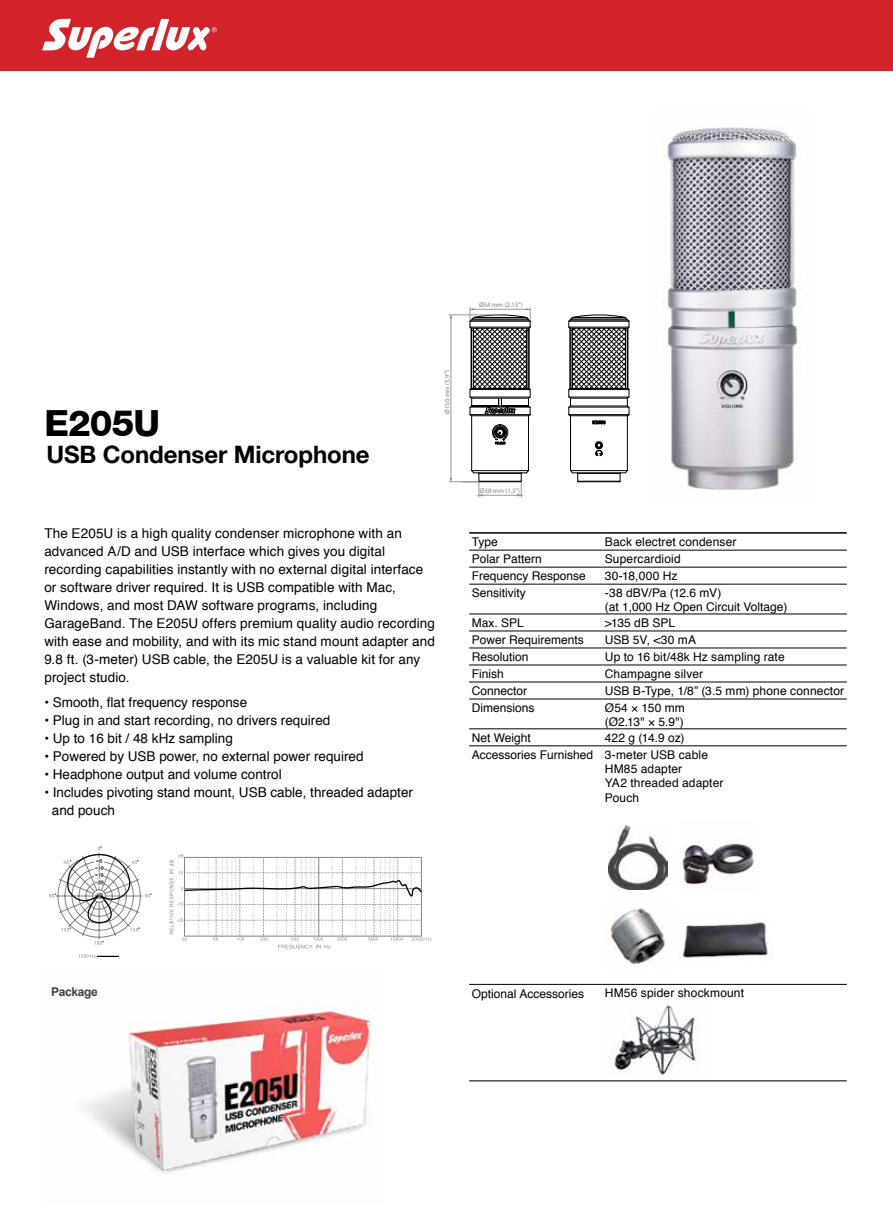
<style>
.page{position:relative;width:893px;height:1212px;background:#fff}
.page>*{position:absolute;margin:0;border:0;box-sizing:border-box;transform-origin:0 0}
.t1{font:800 36px "Helvetica 85";letter-spacing:-.025em;color:#000}
.t2{font:700 24px "Helvetica Neue";letter-spacing:-.005em;color:#000}
.t3{font:13.5px/18px "Helvetica";letter-spacing:.005em;color:#000}
.t4{font:12px/14.4px "Helvetica";color:#000}
.t5{font:700 12px "Arial";letter-spacing:-.025em;color:#414042}
.t6{font:6.75px "Myriad Pro";color:#808285}
</style>
<div class="page">
<img style="left:85px;top:1003px;width:285px;height:171px">
<div style="left:0;top:0;width:893px;height:71px;background:#d2232a"></div>
<hr style="left:602px;top:550px;width:245px;height:1px;background:#000">
<hr style="left:469px;top:567px;width:133px;height:1px;background:#000">
<hr style="left:602px;top:567px;width:245px;height:1px;background:#000">
<hr style="left:469px;top:584px;width:133px;height:1px;background:#000">
<hr style="left:602px;top:584px;width:245px;height:1px;background:#000">
<hr style="left:469px;top:614px;width:133px;height:1px;background:#000">
<hr style="left:602px;top:614px;width:245px;height:1px;background:#000">
<hr style="left:469px;top:631px;width:133px;height:1px;background:#000">
<hr style="left:602px;top:631px;width:245px;height:1px;background:#000">
<hr style="left:469px;top:648px;width:133px;height:1px;background:#000">
<hr style="left:602px;top:648px;width:245px;height:1px;background:#000">
<hr style="left:469px;top:665px;width:133px;height:1px;background:#000">
<hr style="left:602px;top:665px;width:245px;height:1px;background:#000">
<hr style="left:469px;top:682px;width:133px;height:1px;background:#000">
<hr style="left:602px;top:682px;width:245px;height:1px;background:#000">
<hr style="left:469px;top:699px;width:133px;height:1px;background:#000">
<hr style="left:602px;top:699px;width:245px;height:1px;background:#000">
<hr style="left:469px;top:728px;width:133px;height:1px;background:#000">
<hr style="left:602px;top:728px;width:245px;height:1px;background:#000">
<hr style="left:469px;top:745px;width:133px;height:1px;background:#000">
<hr style="left:602px;top:745px;width:245px;height:1px;background:#000">
<hr style="left:469px;top:984px;width:133px;height:1px;background:#000">
<hr style="left:602px;top:984px;width:245px;height:1px;background:#000">
<hr style="left:469px;top:1080px;width:133px;height:1px;background:#000">
<hr style="left:602px;top:1080px;width:245px;height:1px;background:#000">
<hr style="left:469px;top:550px;width:133px;height:1px;background:#000">
<hr style="left:469px;top:532px;width:133px;height:2px;background:#000">
<hr style="left:602px;top:532px;width:245px;height:2px;background:#000">
<img style="left:679px;top:843px;width:75px;height:44px">
<img style="left:679px;top:918px;width:94px;height:43px">
<img style="left:609px;top:825px;width:58px;height:65px">
<img style="left:610px;top:902px;width:56px;height:63px">
<img style="left:613px;top:1005px;width:86px;height:70px">
<svg style="left:79px;top:954px;width:40px;height:4px"></svg>
<svg style="left:49px;top:846px;width:103px;height:99px"></svg>
<svg style="left:170px;top:854px;width:261px;height:95px"></svg>
<hr style="left:479px;top:481px;width:42px;height:1px;background:#000">
<hr style="left:473px;top:473px;width:54px;height:1px;background:#000">
<hr style="left:472px;top:470px;width:56px;height:1px;background:#000">
<hr style="left:471px;top:416px;width:1px;height:55px;background:#000">
<hr style="left:528px;top:416px;width:1px;height:55px;background:#000">
<svg style="left:492px;top:424px;width:17px;height:21px"></svg>
<hr style="left:482px;top:495px;width:36px;height:1px;background:#989898">
<svg style="left:517px;top:470px;width:12px;height:27px"></svg>
<svg style="left:462px;top:470px;width:21px;height:27px"></svg>
<hr style="left:449px;top:481px;width:30px;height:1px;background:#989898">
<hr style="left:449px;top:315px;width:50px;height:1px;background:#989898">
<hr style="left:451px;top:318px;width:1px;height:160px;background:#989898">
<svg style="left:469px;top:307px;width:62px;height:109px"></svg>
<hr style="left:578px;top:481px;width:42px;height:1px;background:#000">
<hr style="left:572px;top:473px;width:54px;height:1px;background:#000">
<hr style="left:570px;top:470px;width:57px;height:1px;background:#000">
<hr style="left:570px;top:416px;width:1px;height:55px;background:#000">
<hr style="left:627px;top:416px;width:1px;height:55px;background:#000">
<svg style="left:570px;top:470px;width:9px;height:12px"></svg>
<svg style="left:619px;top:470px;width:9px;height:12px"></svg>
<svg style="left:595px;top:441px;width:8px;height:15px"></svg>
<svg style="left:568px;top:314px;width:62px;height:110px"></svg>
<svg style="left:42px;top:19px;width:175px;height:39px"></svg>
<img style="left:666px;top:127px;width:132px;height:363px">
<p class="t6" style="left:479px;top:301px;width:45px">Ø54 mm (2.13”)</p>
<h1 class="t1" style="left:44px;top:402px;width:117px">E205U</h1>
<h2 class="t2" style="left:46px;top:435px;width:325px">USB Condenser Microphone</h2>
<p class="t6" style="left:443px;top:414px;width:45px;rotate:-90deg">Ø150 mm (5.9”)</p>
<p class="t3" style="left:44px;top:525px;width:392px">The E205U is a high quality condenser microphone with an advanced A/D and USB interface which gives you digital recording capabilities instantly with no external digital interface or software driver required. It is USB compatible with Mac, Windows, and most DAW software programs, including GarageBand. The E205U offers premium quality audio recording with ease and mobility, and with its mic stand mount adapter and 9.8 ft. (3-meter) USB cable, the E205U is a valuable kit for any project studio.</p>
<p class="t3" style="left:44px;top:693px;width:204px">• Smooth, flat frequency response</p>
<p class="t3" style="left:44px;top:711px;width:288px">• Plug in and start recording, no drivers required</p>
<p class="t3" style="left:44px;top:729px;width:190px">• Up to 16 bit / 48 kHz sampling</p>
<p class="t3" style="left:44px;top:747px;width:321px">• Powered by USB power, no external power required</p>
<p class="t3" style="left:44px;top:765px;width:239px">• Headphone output and volume control</p>
<p class="t3" style="left:52px;top:783px;width:363px;text-indent:-8px">• Includes pivoting stand mount, USB cable, threaded adapter and pouch</p>
<p class="t6" style="left:480px;top:486px;width:42px">Ø38 mm (1.5”)</p>
<p class="t4" style="left:472px;top:535px;width:28px">Type</p>
<p class="t4" style="left:605px;top:535px;width:133px">Back electret condenser</p>
<p class="t4" style="left:472px;top:552px;width:72px">Polar Pattern</p>
<p class="t4" style="left:605px;top:552px;width:77px">Supercardioid</p>
<p class="t4" style="left:472px;top:569px;width:116px">Frequency Response</p>
<p class="t4" style="left:605px;top:569px;width:74px">30-18,000 Hz</p>
<p class="t4" style="left:472px;top:586px;width:56px">Sensitivity</p>
<p class="t4" style="left:605px;top:586px;width:184px">-38 dBV/Pa (12.6 mV)<br>(at 1,000 Hz Open Circuit Voltage)</p>
<p class="t4" style="left:472px;top:616px;width:54px">Max. SPL</p>
<p class="t4" style="left:605px;top:616px;width:72px">&gt;135 dB SPL</p>
<p class="t4" style="left:472px;top:633px;width:114px">Power Requirements</p>
<p class="t4" style="left:605px;top:633px;width:93px">USB 5V, &lt;30 mA</p>
<p class="t4" style="left:472px;top:650px;width:58px">Resolution</p>
<p class="t4" style="left:605px;top:650px;width:181px">Up to 16 bit/48k Hz sampling rate</p>
<p class="t4" style="left:472px;top:667px;width:34px">Finish</p>
<p class="t4" style="left:605px;top:667px;width:100px">Champagne silver</p>
<p class="t4" style="left:472px;top:684px;width:57px">Connector</p>
<p class="t4" style="left:605px;top:684px;width:241px">USB B-Type, 1/8” (3.5 mm) phone connector</p>
<p class="t4" style="left:472px;top:701px;width:64px">Dimensions</p>
<p class="t4" style="left:605px;top:701px;width:82px">Ø54 × 150 mm (Ø2.13" × 5.9")</p>
<p class="t4" style="left:472px;top:730px;width:61px">Net Weight</p>
<p class="t4" style="left:472px;top:729px;width:238px;line-height:17px;text-indent:133px">422 g (14.9 oz)<br>Accessories Furnished 3-meter USB cable</p>
<p class="t4" style="left:605px;top:762px;width:120px">HM85 adapter<br>YA2 threaded adapter<br>Pouch</p>
<p class="t5" style="left:51px;top:984px;width:48px">Package</p>
<p class="t4" style="left:472px;top:986px;width:114px">Optional Accessories</p>
<p class="t4" style="left:605px;top:986px;width:141px">HM56 spider shockmount</p>
</div>
